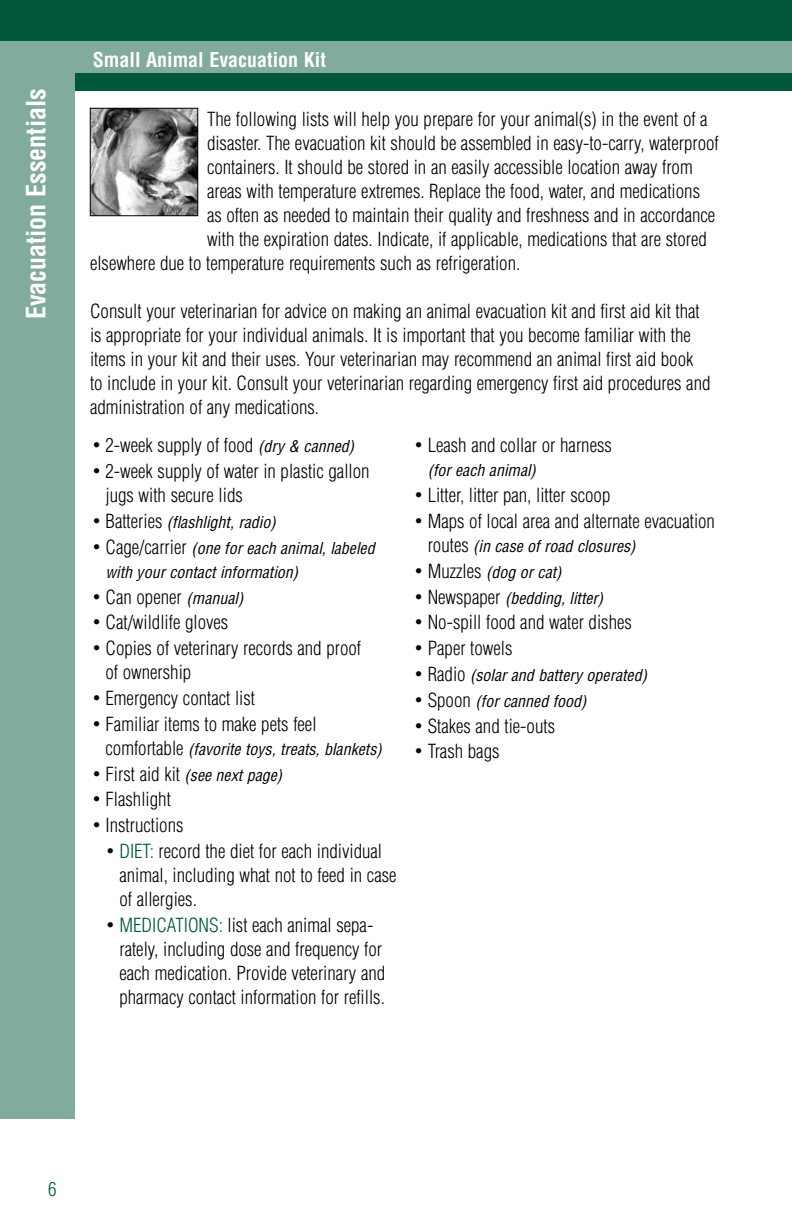
<style>
.page{position:relative;width:792px;height:1224px;background:#fff}
.page>*{position:absolute;margin:0;border:0;box-sizing:border-box;transform-origin:0 0}
.t1{font:700 condensed 26px "Helvetica";color:#fff}
.t2{font:700 condensed 20px "Helvetica";color:#fff}
.t3{font:300 condensed 19px/24px "Helvetica";color:#000}
.t4{font:italic condensed 16px/24px "Helvetica";color:#000}
.s1{font-size:14px}
.s2{font-weight:400;font-style:italic;font-size:16px}
.s3{font-weight:300;font-style:normal;font-size:14px}
.s4{font-weight:300;font-style:normal;font-size:19px}
.s5{color:#00573c}
</style>
<div class="page">
<div style="left:0;top:0;width:792px;height:91px;background:#00573c"></div>
<div style="left:0;top:45px;width:75px;height:1074px;background:#80ab9d"></div>
<div style="left:0;top:41px;width:792px;height:31px;background:#80ab9d"></div>
<img style="left:92px;top:110px;width:104px;height:104px">
<div style="left:90px;top:108px;width:108px;height:108px;border:1px solid #000"></div>
<h1 class="t1" style="left:20px;top:319px;width:233px;rotate:-90deg">Evacuation Essentials</h1>
<p class="t2" style="left:93px;top:47px;width:235px">Small Animal Evacuation Kit</p>
<p class="t3" style="left:207px;top:107px;width:502px">The following lists will help you prepare for your animal(s) in the event of a</p>
<p class="t3" style="left:207px;top:131px;width:513px">disaster. The evacuation kit should be assembled in easy-to-carry, waterproof</p>
<p class="t3" style="left:207px;top:155px;width:487px">containers. It should be stored in an easily accessible location away from</p>
<p class="t3" style="left:207px;top:179px;width:495px">areas with temperature extremes. Replace the food, water, and medications</p>
<p class="t3" style="left:207px;top:203px;width:510px">as often as needed to maintain their quality and freshness and in accordance</p>
<p class="t3" style="left:207px;top:227px;width:502px">with the expiration dates. I ndicate, if applicable, medications that are stored</p>
<p class="t3" style="left:90px;top:251px;width:432px">elsewhere due to temperature requirements such as refrigeration.</p>
<p class="t3" style="left:90px;top:299px;width:622px">Consult your veterinarian for advice on making an animal evacuation kit and first aid kit that is appropriate for your individual animals. It is important that you become familiar with the items in your kit and their uses. Your veterinarian may recommend an animal first aid book to include in your kit. Consult your veterinarian regarding emergency first aid procedures and administration of any medications.</p>
<p class="t3" style="left:92px;top:433px;width:263px"><span class="s1">•</span> 2-week supply of food <span class="s2">(dry &amp; canned)</span></p>
<p class="t3" style="left:106px;top:459px;width:266px;text-indent:-13px"><span class="s1">•</span> 2-week supply of water in plastic gallon jugs with secure lids</p>
<p class="t4" style="left:92px;top:510px;width:185px"><span class="s3">•</span> <span class="s4">Batteries</span> (flashlight, radio)</p>
<p class="t4" style="left:106px;top:536px;width:271px;text-indent:-13px"><span class="s3">•</span> <span class="s4">Cage/carrier</span> (one for each animal, labeled with your contact information)</p>
<p class="t3" style="left:92px;top:585px;width:153px"><span class="s1">•</span> Can opener <span class="s2">(manual)</span></p>
<p class="t3" style="left:92px;top:610px;width:137px"><span class="s1">•</span> Cat/wildlife gloves</p>
<p class="t3" style="left:106px;top:636px;width:257px;text-indent:-13px"><span class="s1">•</span> Copies of veterinary records and proof of ownership</p>
<p class="t3" style="left:92px;top:686px;width:164px"><span class="s1">•</span> Emergency contact list</p>
<p class="t3" style="left:92px;top:712px;width:226px"><span class="s1">•</span> Familiar items to make pets feel</p>
<p class="t4" style="left:106px;top:737px;width:278px"><span class="s4">comfortable</span> (favorite toys, treats, blankets)</p>
<p class="t4" style="left:92px;top:763px;width:191px"><span class="s3">•</span> <span class="s4">First aid kit</span> (see next page)</p>
<p class="t3" style="left:92px;top:787px;width:80px"><span class="s1">•</span> Flashlight</p>
<p class="t3" style="left:92px;top:813px;width:93px"><span class="s1">•</span> I nstructions</p>
<p class="t3" style="left:119px;top:839px;width:279px;text-indent:-13px"><span class="s1">•</span> <span class="s5">Diet:</span> record the diet for each individual animal, including what not to feed in case of allergies.</p>
<p class="t3" style="left:119px;top:913px;width:267px;text-indent:-13px"><span class="s1">•</span> <span class="s5">Med ications:</span> list each animal sepa&shy;rately, including dose and frequency for each medication. Provide veterinary and pharmacy contact information for refills.</p>
<p class="t3" style="left:415px;top:433px;width:199px"><span class="s1">•</span> Leash and collar or harness</p>
<p class="t4" style="left:428px;top:459px;width:110px">(for each animal)</p>
<p class="t3" style="left:415px;top:483px;width:197px"><span class="s1">•</span> Litter, litter pan, litter scoop</p>
<p class="t3" style="left:415px;top:509px;width:302px"><span class="s1">•</span> Maps of local area and alternate evacuation</p>
<p class="t4" style="left:428px;top:534px;width:209px"><span class="s4">routes</span> (in case of road closures)</p>
<p class="t4" style="left:415px;top:560px;width:149px"><span class="s3">•</span> <span class="s4">Muzzles</span> (dog or cat)</p>
<p class="t4" style="left:415px;top:586px;width:190px"><span class="s3">•</span> <span class="s4">Newspaper</span> (bedding, litter)</p>
<p class="t3" style="left:415px;top:610px;width:219px"><span class="s1">•</span> No-spill food and water dishes</p>
<p class="t3" style="left:415px;top:636px;width:99px"><span class="s1">•</span> Paper towels</p>
<p class="t4" style="left:415px;top:663px;width:234px"><span class="s3">•</span> <span class="s4">Radio</span> (solar and battery operated)</p>
<p class="t4" style="left:415px;top:689px;width:173px"><span class="s3">•</span> <span class="s4">Spoon</span> (for canned food)</p>
<p class="t3" style="left:415px;top:714px;width:142px"><span class="s1">•</span> Stakes and tie-outs</p>
<p class="t3" style="left:415px;top:739px;width:86px"><span class="s1">•</span> Trash bags</p>
</div>
